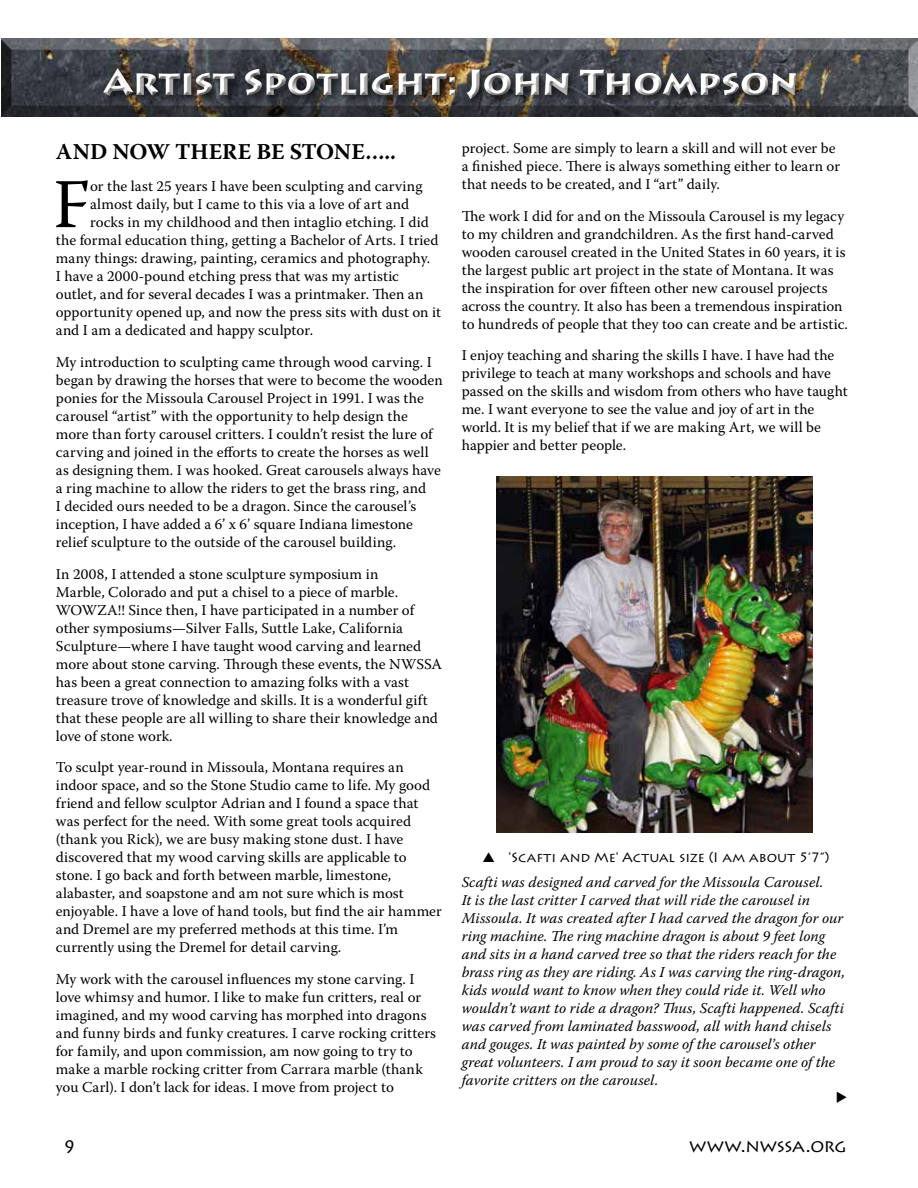
<style>
.page{position:relative;width:918px;height:1188px;background:#fff}
.page>*{position:absolute;margin:0;border:0;box-sizing:border-box;transform-origin:0 0}
.t1{font:69.6px "Warnock Pro";color:#000}
.t2{font:900 36px "Lithos Pro";letter-spacing:-.005em;color:#fff}
.t3{font:700 22.5px "Warnock Pro";letter-spacing:-.01em;color:#000}
.t4{font:18px "Lithos Pro";letter-spacing:-.015em;color:#000}
.t5{font:15px/18px "Warnock Pro";letter-spacing:.005em;color:#000}
.t6{font:italic 15px/18px "Warnock Pro";letter-spacing:.005em;color:#000}
.t7{font:13.5px "Lithos Pro";color:#000}
</style>
<div class="page">
<div style="left:0;top:37px;width:918px;height:80px;background:#000;opacity:.75"></div>
<div style="left:91px;top:60px;width:717px;height:40px;background:#fff;opacity:.75"></div>
<div style="left:91px;top:62px;width:717px;height:50px;background:#000;opacity:.75"></div>
<img style="left:497px;top:477px;width:316px;height:355px">
<h2 class="t2" style="left:103px;top:60px;width:697px">Artist Spotlight: John Thompson</h2>
<h3 class="t3" style="left:56px;top:138px;width:341px">AND NOW THERE BE STONE…..</h3>
<h1 class="t1" style="left:53px;top:162px;width:38px">F</h1>
<p class="t5" style="left:90px;top:177px;width:334px">or the last 25 years I have been sculpting and carving</p>
<p class="t5" style="left:90px;top:195px;width:321px">almost daily, but I came to this via a love of art and</p>
<p class="t5" style="left:90px;top:213px;width:340px">rocks in my childhood and then intaglio etching. I did</p>
<p class="t5" style="left:56px;top:231px;width:384px">the formal education thing, getting a Bachelor of Arts. I tried</p>
<p class="t5" style="left:56px;top:249px;width:376px">many things: drawing, painting, ceramics and photography.</p>
<p class="t5" style="left:56px;top:267px;width:345px">I have a 2000-pound etching press that was my artistic</p>
<p class="t5" style="left:56px;top:285px;width:369px">outlet, and for several decades I was a printmaker. Then an</p>
<p class="t5" style="left:56px;top:303px;width:387px">opportunity opened up, and now the press sits with dust on it</p>
<p class="t5" style="left:56px;top:321px;width:259px">and I am a dedicated and happy sculptor.</p>
<p class="t5" style="left:56px;top:353px;width:388px">My introduction to sculpting came through wood carving. I began by drawing the horses that were to become the wooden ponies for the Missoula Carousel Project in 1991. I was the carousel “artist” with the opportunity to help design the more than forty carousel critters. I couldn’t resist the lure of carving and joined in the efforts to create the horses as well as designing them. I was hooked. Great carousels always have a ring machine to allow the riders to get the brass ring, and<br>I decided ours needed to be a dragon. Since the carousel’s inception, I have added a 6’ x 6’ square Indiana limestone relief sculpture to the outside of the carousel building.</p>
<p class="t5" style="left:56px;top:565px;width:388px">In 2008, I attended a stone sculpture symposium in<br>Marble, Colorado and put a chisel to a piece of marble.<br>WOWZA!! Since then, I have participated in a number of other symposiums—Silver Falls, Suttle Lake, California Sculpture—where I have taught wood carving and learned more about stone carving. Through these events, the NWSSA has been a great connection to amazing folks with a vast treasure trove of knowledge and skills. It is a wonderful gift that these people are all willing to share their knowledge and love of stone work.</p>
<p class="t5" style="left:56px;top:758px;width:387px">To sculpt year-round in Missoula, Montana requires an indoor space, and so the Stone Studio came to life. My good friend and fellow sculptor Adrian and I found a space that was perfect for the need. With some great tools acquired (thank you Rick), we are busy making stone dust. I have discovered that my wood carving skills are applicable to stone. I go back and forth between marble, limestone, alabaster, and soapstone and am not sure which is most enjoyable. I have a love of hand tools, but find the air hammer and Dremel are my preferred methods at this time. I’m currently using the Dremel for detail carving.</p>
<p class="t5" style="left:56px;top:970px;width:382px">My work with the carousel influences my stone carving. I love whimsy and humor. I like to make fun critters, real or imagined, and my wood carving has morphed into dragons and funny birds and funky creatures. I carve rocking critters for family, and upon commission, am now going to try to make a marble rocking critter from Carrara marble (thank you Carl). I don’t lack for ideas. I move from project to</p>
<p class="t5" style="left:462px;top:139px;width:380px">project. Some are simply to learn a skill and will not ever be a finished piece. There is always something either to learn or that needs to be created, and I “art” daily.</p>
<p class="t5" style="left:462px;top:207px;width:388px">The work I did for and on the Missoula Carousel is my legacy to my children and grandchildren. As the first hand-carved wooden carousel created in the United States in 60 years, it is the largest public art project in the state of Montana. It was the inspiration for over fifteen other new carousel projects across the country. It also has been a tremendous inspiration to hundreds of people that they too can create and be artistic.</p>
<p class="t5" style="left:462px;top:346px;width:388px">I enjoy teaching and sharing the skills I have. I have had the privilege to teach at many workshops and schools and have passed on the skills and wisdom from others who have taught me. I want everyone to see the value and joy of art in the world. It is my belief that if we are making Art, we will be happier and better people.</p>
<p class="t7" style="left:509px;top:850px;width:322px">'Scafti and Me' Actual size (I am about 5’7”)</p>
<p class="t6" style="left:462px;top:873px;width:385px">Scafti was designed and carved for the Missoula Carousel.<br>It is the last critter I carved that will ride the carousel in Missoula. It was created after I had carved the dragon for our ring machine. The ring machine dragon is about 9 feet long and sits in a hand carved tree so that the riders reach for the brass ring as they are riding. As I was carving the ring-dragon, kids would want to know when they could ride it. Well who wouldn’t want to ride a dragon? Thus, Scafti happened. Scafti was carved from laminated basswood, all with hand chisels and gouges. It was painted by some of the carousel’s other great volunteers. I am proud to say it soon became one of the favorite critters on the carousel.</p>
<p class="t4" style="left:63px;top:1136px;width:14px">9</p>
<p class="t4" style="left:689px;top:1135px;width:159px">www.nwssa.org</p>
</div>
